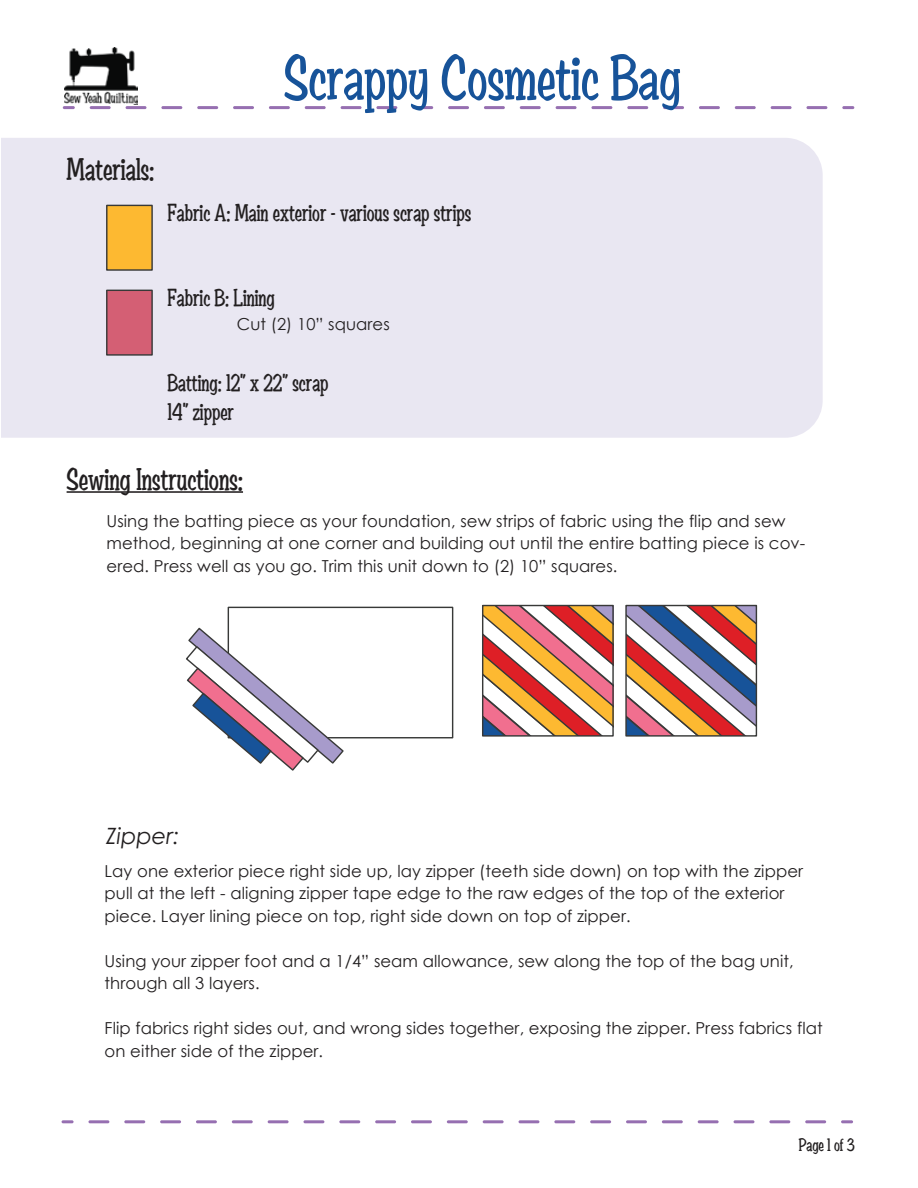
<style>
.page{position:relative;width:918px;height:1188px;background:#fff}
.page>*{position:absolute;margin:0;border:0;box-sizing:border-box;transform-origin:0 0}
.t1{font:63px "Ed Brush";color:#175399}
.t2{font:31.2px "Ed Brush";color:#221f20}
.t3{font:24px/29px "Ed Brush";color:#221f20}
.t4{font:italic 22.5px "Century Gothic Pro";color:#221f20}
.t5{font:18px "Ed Brush";color:#221f20}
.t6{font:16.5px/22.5px "Century Gothic";letter-spacing:.005em;color:#221f20}
</style>
<div class="page">
<div style="left:1px;top:138px;width:822px;height:300px;background:#e9e7f2"></div>
<img style="left:65px;top:47px;width:73px;height:57px">
<svg style="left:62px;top:1120px;width:12px;height:3px"></svg>
<hr style="left:88px;top:1120px;width:21px;height:3px;background:#966fb1;border-radius:2px">
<hr style="left:124px;top:1120px;width:21px;height:3px;background:#966fb1;border-radius:2px">
<hr style="left:160px;top:1120px;width:21px;height:3px;background:#966fb1;border-radius:2px">
<hr style="left:196px;top:1120px;width:21px;height:3px;background:#966fb1;border-radius:2px">
<hr style="left:232px;top:1120px;width:21px;height:3px;background:#966fb1;border-radius:2px">
<hr style="left:268px;top:1120px;width:21px;height:3px;background:#966fb1;border-radius:2px">
<hr style="left:304px;top:1120px;width:20px;height:3px;background:#966fb1;border-radius:2px">
<hr style="left:339px;top:1120px;width:21px;height:3px;background:#966fb1;border-radius:2px">
<hr style="left:375px;top:1120px;width:21px;height:3px;background:#966fb1;border-radius:2px">
<hr style="left:411px;top:1120px;width:21px;height:3px;background:#966fb1;border-radius:2px">
<hr style="left:447px;top:1120px;width:21px;height:3px;background:#966fb1;border-radius:2px">
<hr style="left:483px;top:1120px;width:21px;height:3px;background:#966fb1;border-radius:2px">
<hr style="left:519px;top:1120px;width:20px;height:3px;background:#966fb1;border-radius:2px">
<hr style="left:554px;top:1120px;width:21px;height:3px;background:#966fb1;border-radius:2px">
<hr style="left:590px;top:1120px;width:21px;height:3px;background:#966fb1;border-radius:2px">
<hr style="left:626px;top:1120px;width:21px;height:3px;background:#966fb1;border-radius:2px">
<hr style="left:662px;top:1120px;width:21px;height:3px;background:#966fb1;border-radius:2px">
<hr style="left:698px;top:1120px;width:21px;height:3px;background:#966fb1;border-radius:2px">
<hr style="left:734px;top:1120px;width:20px;height:3px;background:#966fb1;border-radius:2px">
<hr style="left:769px;top:1120px;width:21px;height:3px;background:#966fb1;border-radius:2px">
<hr style="left:805px;top:1120px;width:21px;height:3px;background:#966fb1;border-radius:2px">
<svg style="left:841px;top:1120px;width:12px;height:3px"></svg>
<svg style="left:63px;top:106px;width:12px;height:3px"></svg>
<hr style="left:90px;top:106px;width:21px;height:3px;background:#966fb1;border-radius:2px">
<hr style="left:126px;top:106px;width:20px;height:3px;background:#966fb1;border-radius:2px">
<hr style="left:161px;top:106px;width:21px;height:3px;background:#966fb1;border-radius:2px">
<hr style="left:197px;top:106px;width:21px;height:3px;background:#966fb1;border-radius:2px">
<hr style="left:233px;top:106px;width:21px;height:3px;background:#966fb1;border-radius:2px">
<hr style="left:269px;top:106px;width:21px;height:3px;background:#966fb1;border-radius:2px">
<hr style="left:305px;top:106px;width:21px;height:3px;background:#966fb1;border-radius:2px">
<hr style="left:341px;top:106px;width:21px;height:3px;background:#966fb1;border-radius:2px">
<hr style="left:376px;top:106px;width:21px;height:3px;background:#966fb1;border-radius:2px">
<hr style="left:412px;top:106px;width:21px;height:3px;background:#966fb1;border-radius:2px">
<hr style="left:448px;top:106px;width:21px;height:3px;background:#966fb1;border-radius:2px">
<hr style="left:484px;top:106px;width:21px;height:3px;background:#966fb1;border-radius:2px">
<hr style="left:520px;top:106px;width:21px;height:3px;background:#966fb1;border-radius:2px">
<hr style="left:556px;top:106px;width:21px;height:3px;background:#966fb1;border-radius:2px">
<hr style="left:591px;top:106px;width:21px;height:3px;background:#966fb1;border-radius:2px">
<hr style="left:627px;top:106px;width:21px;height:3px;background:#966fb1;border-radius:2px">
<hr style="left:663px;top:106px;width:21px;height:3px;background:#966fb1;border-radius:2px">
<hr style="left:699px;top:106px;width:21px;height:3px;background:#966fb1;border-radius:2px">
<hr style="left:735px;top:106px;width:21px;height:3px;background:#966fb1;border-radius:2px">
<hr style="left:771px;top:106px;width:21px;height:3px;background:#966fb1;border-radius:2px">
<hr style="left:806px;top:106px;width:21px;height:3px;background:#966fb1;border-radius:2px">
<svg style="left:842px;top:106px;width:12px;height:3px"></svg>
<hr style="left:67px;top:491px;width:176px;height:2px;background:#221f20">
<div style="left:106px;top:290px;width:47px;height:66px;background:#d45f74;border:1px solid #383938"></div>
<div style="left:106px;top:205px;width:47px;height:66px;background:#fdb931;border:1px solid #383938"></div>
<div style="left:228px;top:607px;width:225px;height:131px;background:#fff;border:1px solid #383938"></div>
<svg style="left:186px;top:626px;width:159px;height:145px"></svg>
<svg style="left:627px;top:607px;width:128px;height:128px"></svg>
<div style="left:625px;top:605px;width:132px;height:132px;border:1px solid #383938"></div>
<svg style="left:484px;top:607px;width:128px;height:128px"></svg>
<div style="left:482px;top:605px;width:132px;height:132px;border:1px solid #383938"></div>
<h1 class="t1" style="left:284px;top:41px;width:398px">Scrappy Cosmetic Bag</h1>
<h2 class="t2" style="left:67px;top:151px;width:89px">Materials:</h2>
<h3 class="t3" style="left:168px;top:199px;width:305px">Fabric A: Main exterior - various scrap strips</h3>
<h3 class="t3" style="left:168px;top:283px;width:109px">Fabric B: Lining</h3>
<p class="t6" style="left:237px;top:312px;width:154px">Cut (2) 10” squares</p>
<h3 class="t3" style="left:168px;top:368px;width:163px">Batting: 12” x 22” scrap<br>14” zipper</h3>
<h2 class="t2" style="left:67px;top:461px;width:178px">Sewing Instructions:</h2>
<p class="t6" style="left:107px;top:509px;width:700px">Using the batting piece as your foundation, sew strips of fabric using the flip and sew method, beginning at one corner and building out until the entire batting piece is cov&shy;ered. Press well as you go. Trim this unit down to (2) 10” squares.</p>
<h3 class="t4" style="left:106px;top:822px;width:75px">Zipper:</h3>
<p class="t6" style="left:105px;top:859px;width:700px">Lay one exterior piece right side up, lay zipper (teeth side down) on top with the zipper pull at the left - aligning zipper tape edge to the raw edges of the top of the exterior piece. Layer lining piece on top, right side down on top of zipper.</p>
<p class="t6" style="left:105px;top:949px;width:691px">Using your zipper foot and a 1/4” seam allowance, sew along the top of the bag unit, through all 3 layers.</p>
<p class="t6" style="left:105px;top:1017px;width:720px">Flip fabrics right sides out, and wrong sides together, exposing the zipper. Press fabrics flat on either side of the zipper.</p>
<p class="t5" style="left:799px;top:1135px;width:57px">Page 1 of 3</p>
</div>
